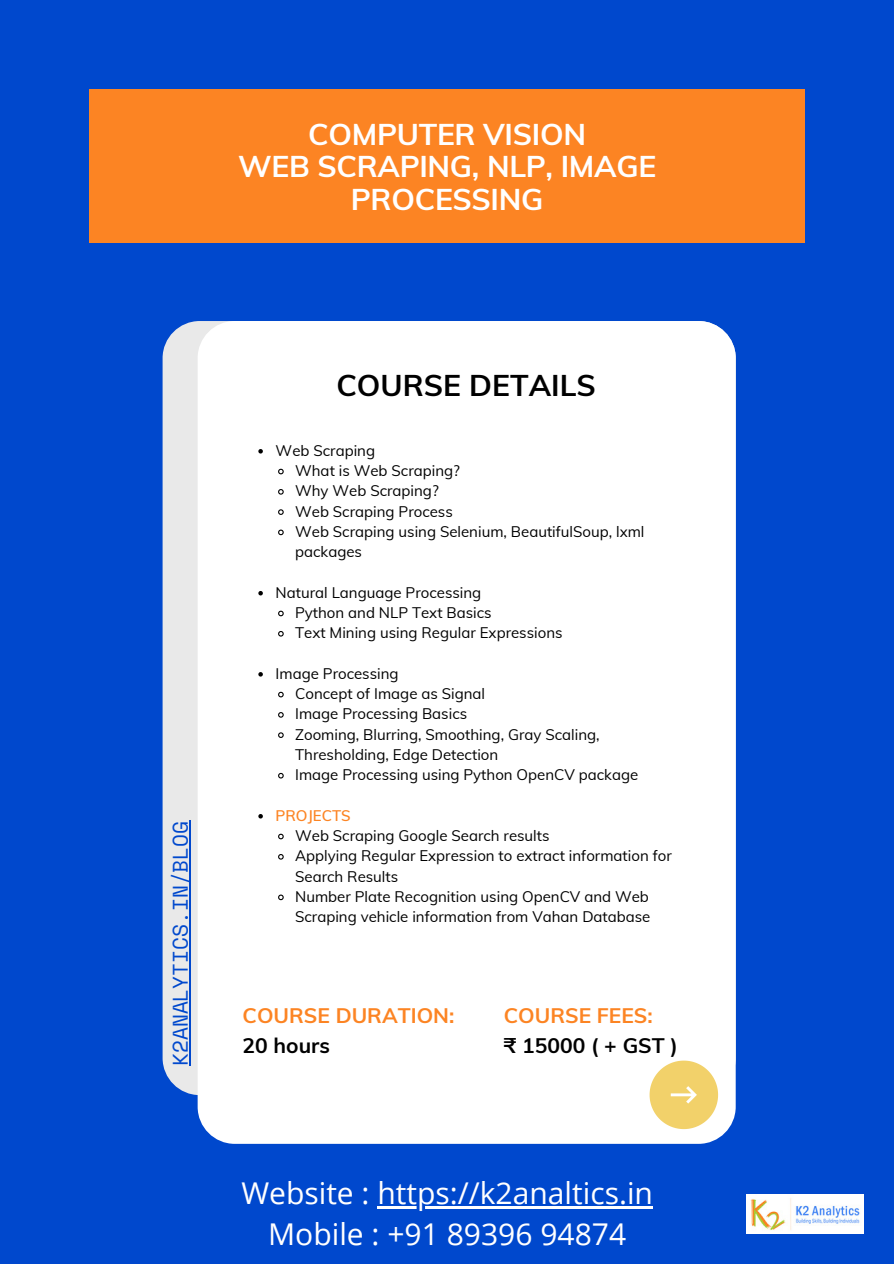
<style>
.page{position:relative;width:894px;height:1264px;background:#fff}
.page>*{position:absolute;margin:0;border:0;box-sizing:border-box;transform-origin:0 0}
.t1{font:30px/41.7px "Open Sans";color:#fff;text-align:center}
.t2{font:700 30px/32.5px "Muli";letter-spacing:-.01em;color:#fff;text-align:center}
.t3{font:700 30px "Muli";color:#000}
.t4{font:700 21px "Muli";color:#fc8423}
.t5{font:21px "Space Mono";color:#0048cd}
.t6{font:700 21px "Muli";color:#000}
.t7{font:15px/20.2px "Muli";color:#000}
.t8{font:600 15px "Muli";color:#fc8423}
</style>
<div class="page">
<div style="left:0;top:0;width:893px;height:1263px;background:#0048cd"></div>
<div style="left:162px;top:321px;width:573px;height:774px;background:#e9e9e9;border-radius:37px"></div>
<div style="left:197px;top:321px;width:538px;height:822px;background:#fff;border-radius:37px"></div>
<svg style="left:649px;top:1060px;width:68px;height:69px"></svg>
<div style="left:89px;top:89px;width:715px;height:153px;background:#fc8423"></div>
<hr style="left:189px;top:821px;width:2px;height:244px;background:#0048cd">
<svg style="left:258px;top:449px;width:5px;height:4px"></svg>
<svg style="left:278px;top:468px;width:6px;height:7px"></svg>
<svg style="left:278px;top:489px;width:6px;height:6px"></svg>
<svg style="left:278px;top:509px;width:6px;height:6px"></svg>
<svg style="left:278px;top:529px;width:6px;height:7px"></svg>
<svg style="left:258px;top:591px;width:5px;height:4px"></svg>
<svg style="left:278px;top:610px;width:6px;height:7px"></svg>
<svg style="left:278px;top:631px;width:6px;height:6px"></svg>
<svg style="left:258px;top:672px;width:5px;height:4px"></svg>
<svg style="left:278px;top:691px;width:6px;height:7px"></svg>
<svg style="left:278px;top:712px;width:6px;height:6px"></svg>
<svg style="left:278px;top:732px;width:6px;height:6px"></svg>
<svg style="left:278px;top:772px;width:6px;height:7px"></svg>
<svg style="left:258px;top:814px;width:5px;height:4px"></svg>
<svg style="left:278px;top:833px;width:6px;height:7px"></svg>
<svg style="left:278px;top:854px;width:6px;height:6px"></svg>
<svg style="left:278px;top:894px;width:6px;height:7px"></svg>
<hr style="left:377px;top:1205px;width:276px;height:3px;background:#fff">
<img style="left:746px;top:1194px;width:117px;height:39px">
<h1 class="t2" style="left:238px;top:117px;width:419px">COMPUTER VISION<br>WEB SCRAPING, NLP, IMAGE<br>PROCESSING</h1>
<h2 class="t5" style="left:164px;top:1065px;width:246px;rotate:-90deg">K2ANALYTICS.IN/BLOG</h2>
<h1 class="t3" style="left:336px;top:366px;width:261px">COURSE DETAILS</h1>
<p class="t7" style="left:295px;top:440px;width:351px;text-indent:-20px">Web Scraping<br>What is Web Scraping?<br>Why Web Scraping?<br>Web Scraping Process<br>Web Scraping using Selenium, BeautifulSoup, lxml packages</p>
<p class="t7" style="left:295px;top:582px;width:269px;text-indent:-20px">Natural Language Processing<br>Python and NLP Text Basics<br>Text Mining using Regular Expressions</p>
<p class="t7" style="left:295px;top:663px;width:344px;text-indent:-20px">Image Processing<br>Concept of Image as Signal<br>Image Processing Basics<br>Zooming, Blurring, Smoothing, Gray Scaling,<br>Thresholding, Edge Detection<br>Image Processing using Python OpenCV package</p>
<p class="t8" style="left:275px;top:805px;width:76px">PROJECTS</p>
<p class="t7" style="left:295px;top:825px;width:378px">Web Scraping Google Search results<br>Applying Regular Expression to extract information for Search Results<br>Number Plate Recognition using OpenCV and Web Scraping vehicle information from Vahan Database</p>
<h2 class="t4" style="left:242px;top:1002px;width:213px">COURSE DURATION:</h2>
<h2 class="t6" style="left:242px;top:1031px;width:89px">20 hours</h2>
<h2 class="t4" style="left:503px;top:1002px;width:150px">COURSE FEES:</h2>
<h2 class="t6" style="left:503px;top:1031px;width:175px">₹ 15000 ( + GST )</h2>
<h1 class="t1" style="left:241px;top:1171px;width:413px">Website : https://k2analtics.in<br>Mobile : +91 89396 94874</h1>
</div>
